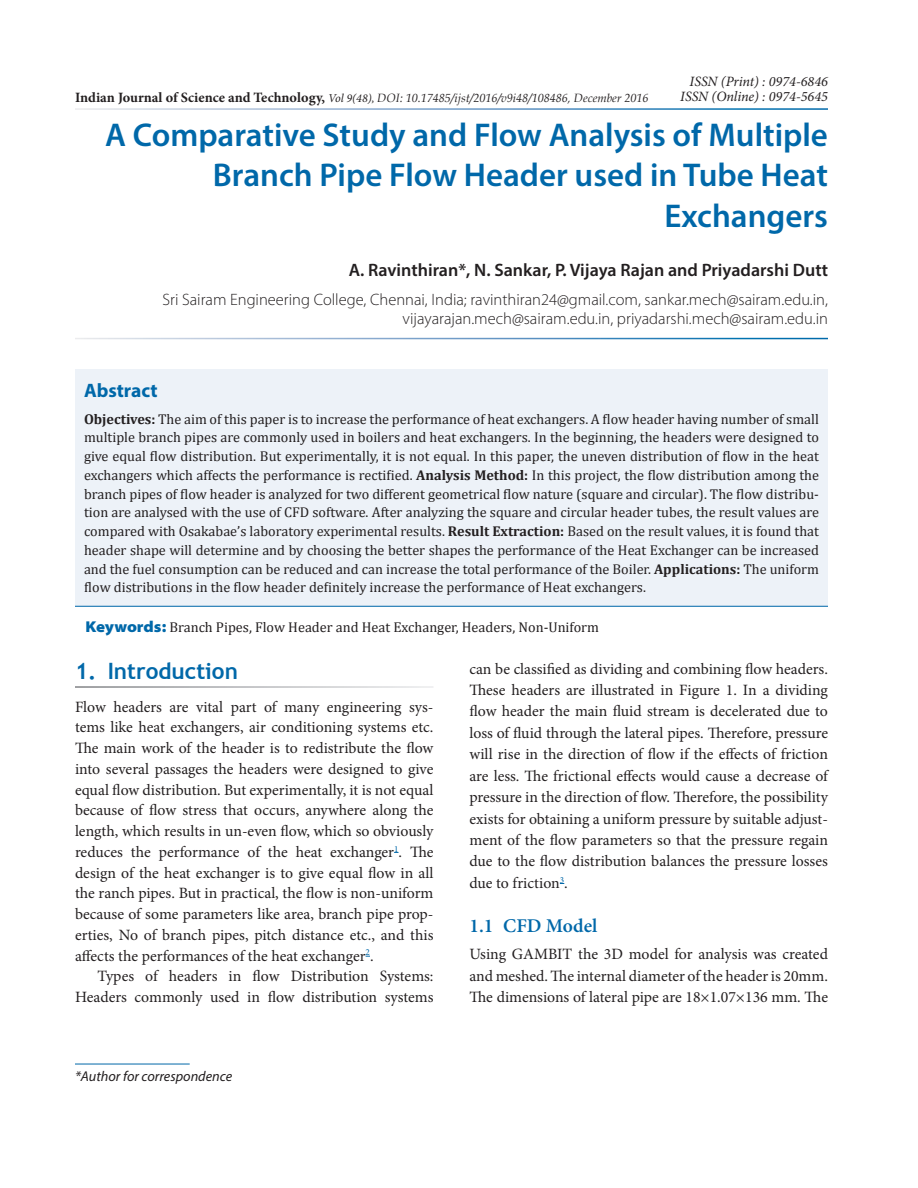
<style>
.page{position:relative;width:918px;height:1188px;background:#fff}
.page>*{position:absolute;margin:0;border:0;box-sizing:border-box;transform-origin:0 0}
.AT{font:600 33px/40.5px "Myriad Pro";color:#0068a9;text-align:right}
.t1{font:700 22.5px "Trebuchet MS";color:#0068a9}
.t2{font:600 19.5px "Minion Pro";color:#0068a9}
.Abs_Head{font:700 19.5px "Myriad Pro";color:#0068a9}
.Author{font:600 18px "Myriad Pro";color:#231f20}
.Affiliation{font:300 16.5px/19.5px "Myriad Pro";color:#231f20;text-align:right}
.Text{font:15.75px/20.7px "Minion Pro";color:#231f20;text-align:justify}
.Text_Ind{font:15.75px/21.5px "Minion Pro";color:#231f20;text-align:right}
.Abs_Text1{font:14.25px/18.8px "Cambria";color:#231f20;text-align:justify}
.Keyword{font:14.25px "Cambria";color:#231f20}
.t3{font:italic 14.25px "Minion Pro";color:#231f20}
.Footnote1{font:italic 14.25px "Myriad Pro";color:#231f20}
.t4{font:italic 12px "Book Antiqua";color:#231f20}
.s1{font-family:"Minion Pro";font-weight:700;font-style:normal;font-size:14.25px}
.s2{font-family:"Minion Pro"}
.s3{font-weight:700}
.s4{font-family:"Myriad Pro";font-weight:900;font-stretch:semi-expanded;font-size:15.75px;color:#0068a9}
</style>
<div class="page">
<div style="left:75px;top:369px;width:753px;height:238px;background:#edf2f8"></div>
<hr style="left:75px;top:606px;width:753px;height:1px;background:#0068a9">
<hr style="left:75px;top:1064px;width:115px;height:1px;background:#0068a9">
<p class="t4" style="left:75px;top:89px;width:575px"><span class="s1">Indian Journal of Science and Technology,</span> <span class="s2">Vol 9(48),</span> DOI: 10.17485/ijst/2016/v9i48/108486, December 2016</p>
<p class="t3" style="left:690px;top:72px;width:140px">ISSN (Print) : 0974-6846</p>
<p class="t3" style="left:680px;top:87px;width:149px">ISSN (Online) : 0974-5645</p>
<p class="AT" style="left:105px;top:114px;width:724px">A Comparative Study and Flow Analysis of Multiple<br>Branch Pipe Flow Header used in Tube Heat<br>Exchangers</p>
<p class="Author" style="left:349px;top:259px;width:481px">A. Ravinthiran*, N. Sankar, P. Vijaya Rajan and Priyadarshi Dutt</p>
<p class="Affiliation" style="left:162px;top:289px;width:667px">Sri Sairam Engineering College, Chennai, India; ravinthiran24@gmail.com, sankar.mech@sairam.edu.in, vijayarajan.mech@sairam.edu.in, priyadarshi.mech@sairam.edu.in</p>
<p class="Abs_Head" style="left:84px;top:378px;width:75px">Abstract</p>
<p class="Abs_Text1" style="left:84px;top:409px;width:737px"><span class="s3">Objectives:</span> The aim of this paper is to increase the performance of heat exchangers. A flow header having number of small multiple branch pipes are commonly used in boilers and heat exchangers. In the beginning, the headers were designed to give equal flow distribution. But experimentally, it is not equal. In this paper, the uneven distribution of flow in the heat exchangers which affects the performance is rectified. <span class="s3">Analysis Method:</span> In this project, the flow distribution among the branch pipes of flow header is analyzed for two different geometrical flow nature (square and circular). The flow distribu&shy;tion are analysed with the use of CFD software. After analyzing the square and circular header tubes, the result values are compared with Osakabae’s laboratory experimental results. <span class="s3">Result Extraction:</span> Based on the result values, it is found that header shape will determine and by choosing the better shapes the performance of the Heat Exchanger can be increased and the fuel consumption can be reduced and can increase the total performance of the Boiler. <span class="s3">Applications:</span> The uniform flow distributions in the flow header definitely increase the performance of Heat exchangers.</p>
<p class="Keyword" style="left:86px;top:619px;width:515px"><span class="s4">Keywords:</span> Branch Pipes, Flow Header and Heat Exchanger, Headers, Non-Uniform</p>
<h1 class="t1" style="left:75px;top:657px;width:164px">1. Introduction</h1>
<p class="Text" style="left:75px;top:696px;width:360px">Flow headers are vital part of many engineering sys&shy;tems like heat exchangers, air conditioning systems etc.<br>The main work of the header is to redistribute the flow into several passages the headers were designed to give equal flow distribution. But experimentally, it is not equal because of flow stress that occurs, anywhere along the length, which results in un-even flow, which so obviously reduces the performance of the heat exchanger<sup>1</sup>. The design of the heat exchanger is to give equal flow in all the ranch pipes. But in practical, the flow is non-uniform because of some parameters like area, branch pipe prop&shy;erties, No of branch pipes, pitch distance etc., and this affects the performances of the heat exchanger<sup>2</sup>.</p>
<p class="Text_Ind" style="left:75px;top:966px;width:360px;line-height:20.7px">Types of headers in flow Distribution Systems:<br>Headers commonly used in flow distribution systems</p>
<p class="Text_Ind" style="left:470px;top:658px;width:360px;text-align:justify">can be classified as dividing and combining flow headers.<br>These headers are illustrated in Figure 1. In a dividing flow header the main fluid stream is decelerated due to loss of fluid through the lateral pipes. Therefore, pressure will rise in the direction of flow if the effects of friction are less. The frictional effects would cause a decrease of pressure in the direction of flow. Therefore, the possibility exists for obtaining a uniform pressure by suitable adjust&shy;ment of the flow parameters so that the pressure regain due to the flow distribution balances the pressure losses due to friction<sup>3</sup>.</p>
<h2 class="t2" style="left:470px;top:912px;width:129px">1.1 CFD Model</h2>
<p class="Text" style="left:470px;top:943px;width:360px;line-height:21.5px">Using GAMBIT the 3D model for analysis was created and meshed. The internal diameter of the header is 20mm.<br>The dimensions of lateral pipe are 18×1.07×136 mm. The</p>
<p class="Footnote1" style="left:75px;top:1067px;width:159px">*Author for correspondence</p>
</div>
